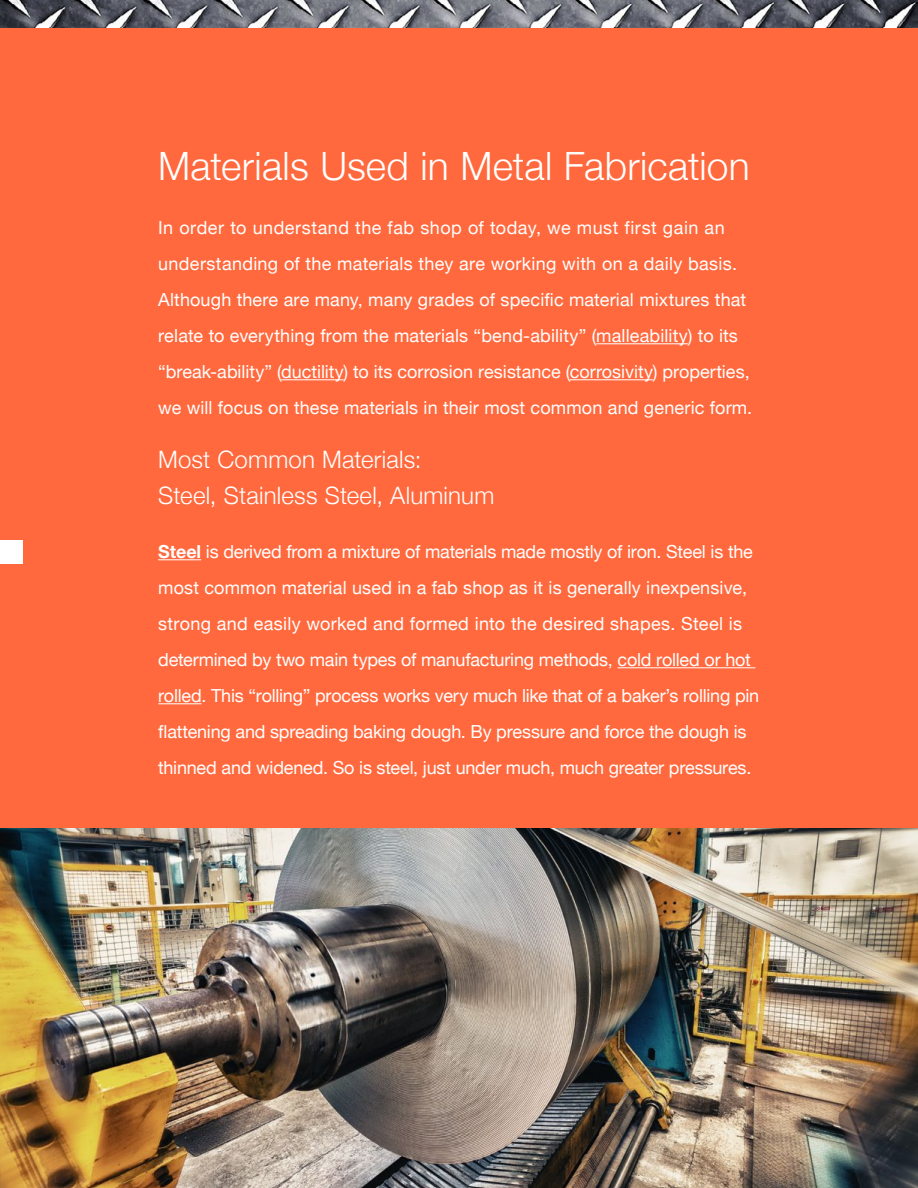
<style>
.page{position:relative;width:918px;height:1188px;background:#fff}
.page>*{position:absolute;margin:0;border:0;box-sizing:border-box;transform-origin:0 0}
.t1{font:300 39px "Helvetica Neue";letter-spacing:.005em;color:#fff}
.t2{font:300 24px/36px "Helvetica Neue";letter-spacing:.01em;color:#fff}
.t3{font:18px/36px "Helvetica Neue";letter-spacing:.005em;color:#fff}
.s1{font-weight:700}
</style>
<div class="page">
<img style="left:0;top:1px;width:918px;height:27px">
<img style="left:0;top:827px;width:918px;height:361px">
<div style="left:0;top:28px;width:918px;height:799px;background:#ff693d"></div>
<hr style="left:596px;top:343px;width:92px;height:1px;background:#fff">
<hr style="left:281px;top:379px;width:63px;height:1px;background:#fff">
<hr style="left:570px;top:379px;width:83px;height:1px;background:#fff">
<hr style="left:158px;top:559px;width:43px;height:1px;background:#fff">
<hr style="left:618px;top:667px;width:137px;height:1px;background:#fff">
<hr style="left:158px;top:703px;width:43px;height:1px;background:#fff">
<div style="left:0;top:540px;width:23px;height:24px;background:#fff"></div>
<h1 class="t1" style="left:158px;top:135px;width:593px">Materials Used in Metal Fabrication</h1>
<p class="t3" style="left:158px;top:211px;width:596px">In order to understand the fab shop of today, we must first gain an understanding of the materials they are working with on a daily basis.<br>Although there are many, many grades of specific material mixtures that relate to everything from the materials “bend-ability” (malleability) to its “break-ability” (ductility) to its corrosion resistance (corrosivity) properties, we will focus on these materials in their most common and generic form.</p>
<h2 class="t2" style="left:158px;top:440px;width:338px">Most Common Materials:<br>Steel, Stainless Steel, Aluminum</h2>
<p class="t3" style="left:158px;top:535px;width:603px"><span class="s1">Steel</span> is derived from a mixture of materials made mostly of iron. Steel is the most common material used in a fab shop as it is generally inexpensive, strong and easily worked and formed into the desired shapes. Steel is determined by two main types of manufacturing methods, cold rolled or hot rolled. This “rolling” process works very much like that of a baker’s rolling pin flattening and spreading baking dough. By pressure and force the dough is thinned and widened. So is steel, just under much, much greater pressures.</p>
</div>
